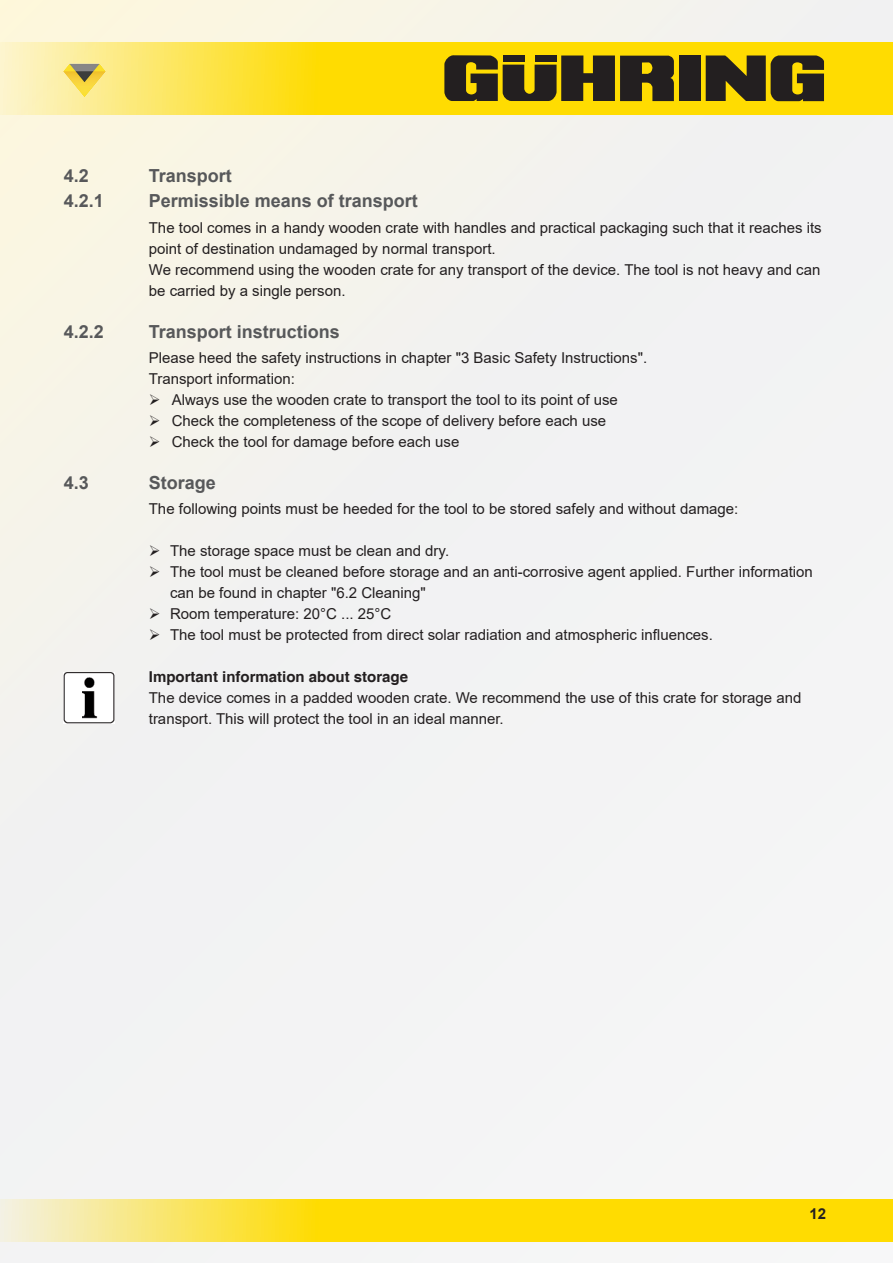
<style>
.page{position:relative;width:893px;height:1263px;background:#fff}
.page>*{position:absolute;margin:0;border:0;box-sizing:border-box;transform-origin:0 0}
.Headline_Versalien_1{font:700 18px "Arial";color:#57585a}
.Fliesstext_45_light{font:15px/21px "Arial";color:#231f20}
.Fliesstext_45_light-2{font:700 15px "Helvetica";color:#231f20}
.t1{font:700 15px "Arial";color:#231f20}
</style>
<div class="page">
<div style="left:0;top:0;width:893px;height:1263px;background:linear-gradient(to right,#f4f3ec,#f3f4f6)"></div>
<svg style="left:0;top:43px;width:893px;height:72px;background:#fde12f"></svg>
<svg style="left:0;top:1199px;width:893px;height:43px;background:#fcdf29"></svg>
<div style="left:679px;top:56px;width:22px;height:45px;background:#231f20"></div>
<svg style="left:706px;top:55px;width:118px;height:46px;background:#4f4419"></svg>
<svg style="left:444px;top:55px;width:230px;height:46px;background:#554a18"></svg>
<img style="left:64px;top:64px;width:43px;height:42px">
<img style="left:64px;top:673px;width:51px;height:51px">
<p class="Headline_Versalien_1" style="left:64px;top:163px;width:27px">4.2</p>
<p class="Headline_Versalien_1" style="left:149px;top:163px;width:85px">Transport</p>
<p class="Headline_Versalien_1" style="left:64px;top:188px;width:42px">4.2.1</p>
<p class="Headline_Versalien_1" style="left:149px;top:188px;width:271px">Permissible means of transport</p>
<p class="Fliesstext_45_light" style="left:149px;top:217px;width:674px">The tool comes in a handy wooden crate with handles and practical packaging such that it reaches its point of destination undamaged by normal transport.</p>
<p class="Fliesstext_45_light" style="left:149px;top:259px;width:673px">We recommend using the wooden crate for any transport of the device. The tool is not heavy and can be carried by a single person.</p>
<p class="Headline_Versalien_1" style="left:64px;top:319px;width:42px">4.2.2</p>
<p class="Headline_Versalien_1" style="left:149px;top:319px;width:193px">Transport instructions</p>
<p class="Fliesstext_45_light" style="left:149px;top:347px;width:500px">Please heed the safety instructions in chapter "3 Basic Safety Instructions".</p>
<p class="Fliesstext_45_light" style="left:149px;top:368px;width:148px">Transport information:</p>
<p class="Fliesstext_45_light" style="left:149px;top:389px;width:471px">➢ Always use the wooden crate to transport the tool to its point of use</p>
<p class="Fliesstext_45_light" style="left:149px;top:410px;width:459px">➢ Check the completeness of the scope of delivery before each use</p>
<p class="Fliesstext_45_light" style="left:149px;top:431px;width:312px">➢ Check the tool for damage before each use</p>
<p class="Headline_Versalien_1" style="left:64px;top:470px;width:27px">4.3</p>
<p class="Headline_Versalien_1" style="left:149px;top:470px;width:69px">Storage</p>
<p class="Fliesstext_45_light" style="left:149px;top:498px;width:591px">The following points must be heeded for the tool to be stored safely and without damage:</p>
<p class="Fliesstext_45_light" style="left:149px;top:540px;width:302px">➢ The storage space must be clean and dry.</p>
<p class="Fliesstext_45_light" style="left:170px;top:561px;width:644px;text-indent:-21px">➢ The tool must be cleaned before storage and an anti-corrosive agent applied. Further information can be found in chapter "6.2 Cleaning"</p>
<p class="Fliesstext_45_light" style="left:149px;top:603px;width:244px">➢ Room temperature: 20°C ... 25°C</p>
<p class="Fliesstext_45_light" style="left:149px;top:624px;width:566px">➢ The tool must be protected from direct solar radiation and atmospheric influences.</p>
<p class="Fliesstext_45_light-2" style="left:149px;top:668px;width:261px">Important information about storage</p>
<p class="Fliesstext_45_light" style="left:149px;top:687px;width:654px">The device comes in a padded wooden crate. We recommend the use of this crate for storage and transport. This will protect the tool in an ideal manner.</p>
<p class="t1" style="left:809px;top:1203px;width:18px">12</p>
</div>
